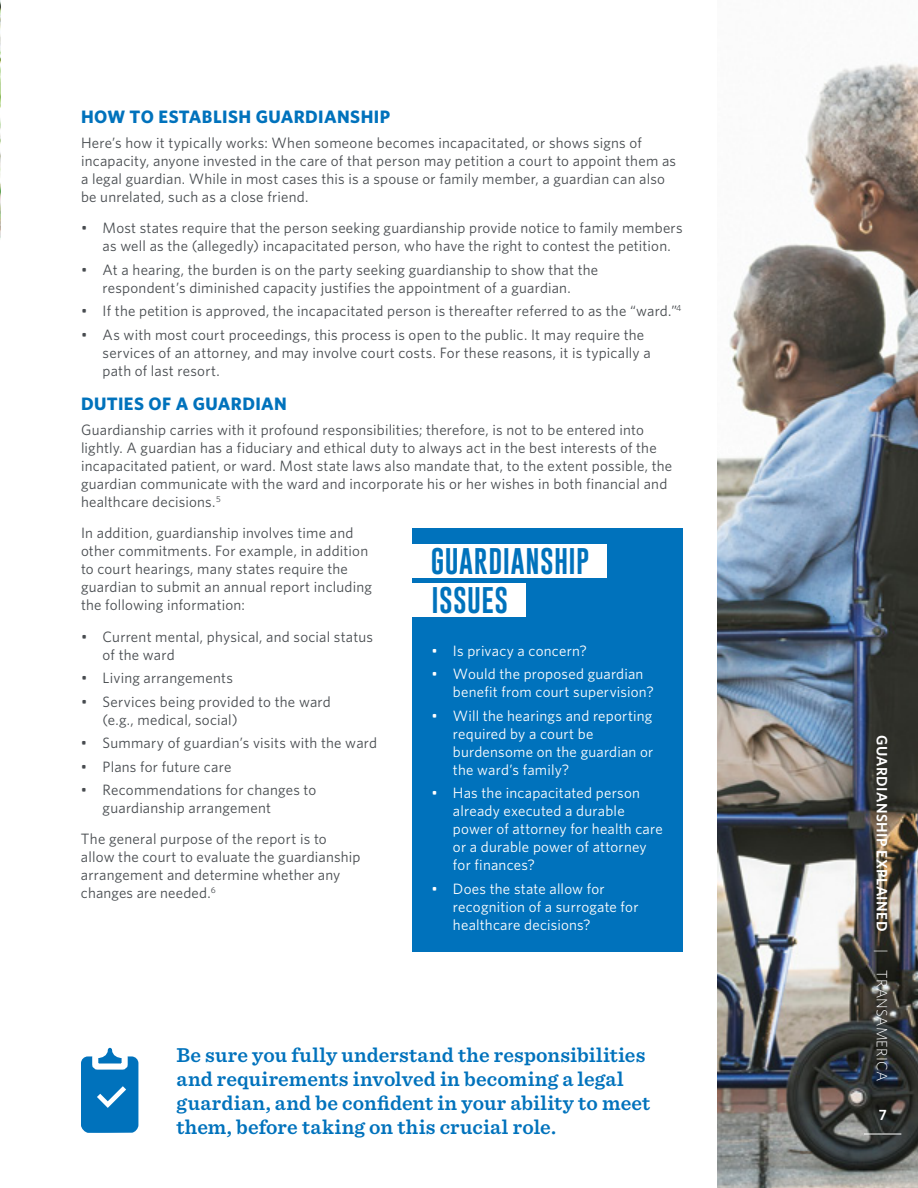
<style>
.page{position:relative;width:918px;height:1188px;background:#fff}
.page>*{position:absolute;margin:0;border:0;box-sizing:border-box;transform-origin:0 0}
.t1{font:27px/38.8px "Gobold";letter-spacing:.015em;color:#0072bc}
.t2{font:600 21px/24px "Sentinel";letter-spacing:.01em;color:#0072bc}
.t3{font:700 18px "Whitney";letter-spacing:.02em;color:#0072bc}
.t4{font:15px/18px "Whitney";letter-spacing:.015em;color:#474b4f}
.t5{font:15px/18px "Whitney";letter-spacing:.015em;color:#fff}
.t6{font:600 15px "Whitney";letter-spacing:.03em;color:#fff}
.s1{font-weight:300}
</style>
<div class="page">
<img style="left:718px;top:63px;width:200px;height:1125px">
<hr style="left:864px;top:1134px;width:37px;height:1px;background:#fff">
<img style="left:0;top:0;width:1px;height:219px">
<svg style="left:81px;top:1047px;width:57px;height:86px"></svg>
<div style="left:412px;top:528px;width:271px;height:423px;background:#0072bc"></div>
<div style="left:410px;top:544px;width:197px;height:34px;background:#fff"></div>
<div style="left:410px;top:583px;width:116px;height:34px;background:#fff"></div>
<svg style="left:0;top:219px;width:1px;height:20px"></svg>
<p class="t3" style="left:81px;top:105px;width:311px">HOW TO ESTABLISH GUARDIANSHIP</p>
<p class="t4" style="left:81px;top:133px;width:597px">Here’s how it typically works: When someone becomes incapacitated, or shows signs of incapacity, anyone invested in the care of that person may petition a court to appoint them as a legal guardian. While in most cases this is a spouse or family member, a guardian can also be unrelated, such as a close friend.</p>
<p class="t4" style="left:103px;top:219px;width:582px;text-indent:-22px">• Most states require that the person seeking guardianship provide notice to family members as well as the (allegedly) incapacitated person, who have the right to contest the petition.</p>
<p class="t4" style="left:81px;top:260px;width:519px;text-align:center">• At a hearing, the burden is on the party seeking guardianship to show that the respondent’s diminished capacity justifies the appointment of a guardian.</p>
<p class="t4" style="left:81px;top:302px;width:602px">• If the petition is approved, the incapacitated person is thereafter referred to as the “ward.”<sup>4</sup></p>
<p class="t4" style="left:103px;top:325px;width:550px;text-indent:-22px">• As with most court proceedings, this process is open to the public. It may require the services of an attorney, and may involve court costs. For these reasons, it is typically a path of last resort.</p>
<p class="t3" style="left:81px;top:392px;width:207px">DUTIES OF A GUARDIAN</p>
<p class="t4" style="left:81px;top:420px;width:593px">Guardianship carries with it profound responsibilities; therefore, is not to be entered into lightly. A guardian has a fiduciary and ethical duty to always act in the best interests of the incapacitated patient, or ward. Most state laws also mandate that, to the extent possible, the guardian communicate with the ward and incorporate his or her wishes in both financial and healthcare decisions.<sup>5</sup></p>
<p class="t4" style="left:81px;top:524px;width:292px">In addition, guardianship involves time and other commitments. For example, in addition to court hearings, many states require the guardian to submit an annual report including the following information:</p>
<p class="t4" style="left:103px;top:627px;width:272px;text-indent:-22px">• Current mental, physical, and social status of the ward</p>
<p class="t4" style="left:81px;top:669px;width:153px">• Living arrangements</p>
<p class="t4" style="left:103px;top:692px;width:230px;text-indent:-22px">• Services being provided to the ward (e.g., medical, social)</p>
<p class="t4" style="left:81px;top:734px;width:298px">• Summary of guardian’s visits with the ward</p>
<p class="t4" style="left:81px;top:757px;width:152px">• Plans for future care</p>
<p class="t4" style="left:103px;top:780px;width:215px;text-indent:-22px">• Recommendations for changes to guardianship arrangement</p>
<p class="t4" style="left:81px;top:830px;width:281px">The general purpose of the report is to allow the court to evaluate the guardianship arrangement and determine whether any changes are needed.<sup>6</sup></p>
<h1 class="t1" style="left:431px;top:542px;width:160px">GUARDIANSHIP<br>ISSUES</h1>
<p class="t5" style="left:431px;top:641px;width:157px">• Is privacy a concern?</p>
<p class="t5" style="left:453px;top:665px;width:202px;text-indent:-22px">• Would the proposed guardian benefit from court supervision?</p>
<p class="t5" style="left:453px;top:706px;width:202px;text-indent:-22px">• Will the hearings and reporting required by a court be burdensome on the guardian or the ward’s family?</p>
<p class="t5" style="left:453px;top:784px;width:211px;text-indent:-22px">• Has the incapacitated person already executed a durable power of attorney for health care or a durable power of attorney for finances?</p>
<p class="t5" style="left:453px;top:879px;width:187px;text-indent:-22px">• Does the state allow for recognition of a surrogate for healthcare decisions?</p>
<h2 class="t2" style="left:176px;top:1042px;width:475px">Be sure you fully understand the responsibilities and requirements involved in becoming a legal guardian, and be confident in your ability to meet them, before taking on this crucial role.</h2>
<p class="t6" style="left:892px;top:735px;width:347px;rotate:90deg">GUARDIANSHIP EXPLAINED <span class="s1">| TRANSAMERICA</span></p>
<p class="t6" style="left:879px;top:1105px;width:10px">7</p>
</div>
